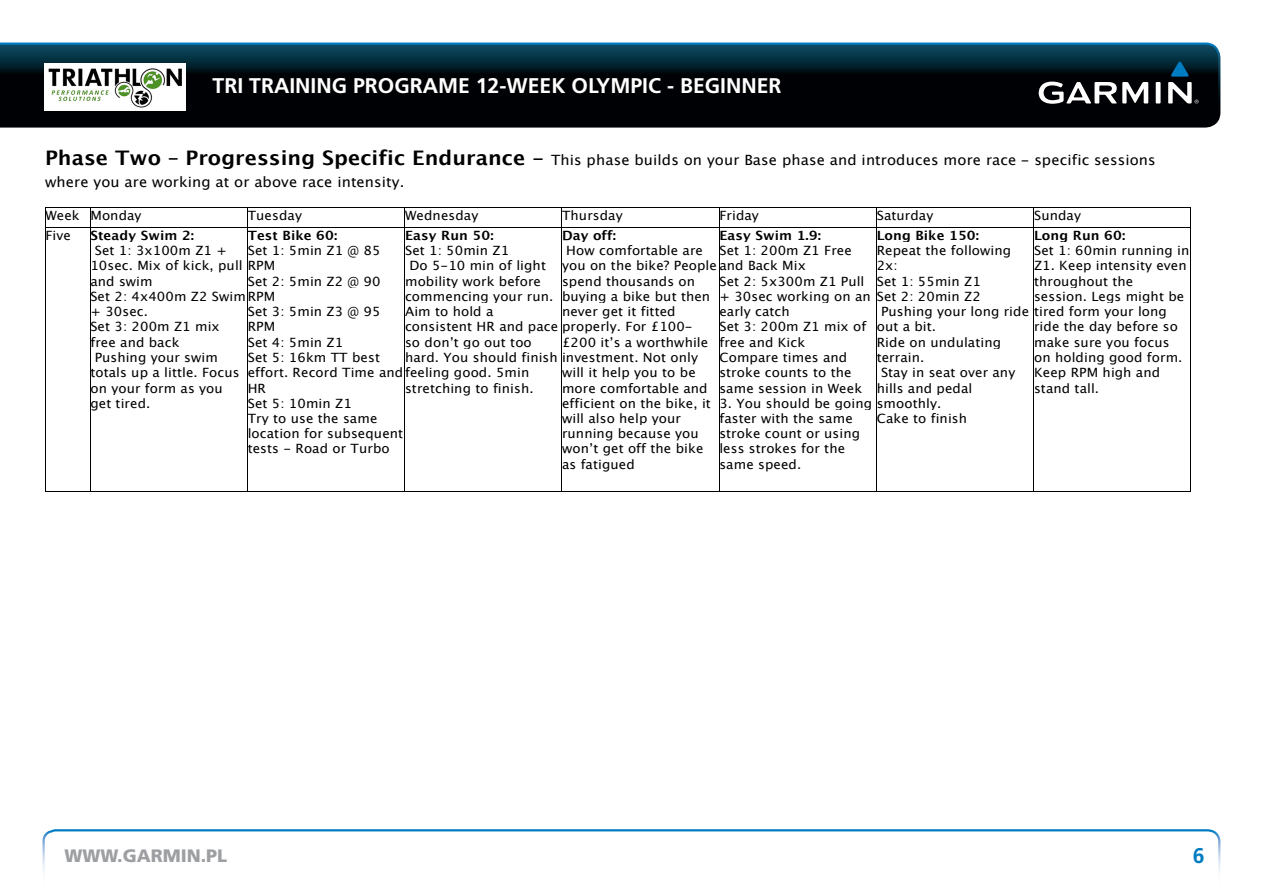
<style>
.page{position:relative;width:1263px;height:893px;background:#fff}
.page>*{position:absolute;margin:0;border:0;box-sizing:border-box;transform-origin:0 0}
.t1{font:700 21.3px "Frutiger LT Std";color:#fff}
.t2{font:700 21.3px "Frutiger LT Std";color:#007cc2}
.t3{font:900 18px "Frutiger LT Std";color:#9d9fa2}
.t4{font:14.1px/21.5px "Lucida Grande";letter-spacing:.01em;color:#000;scale:1.04 1}
.t5{font:12.75px/15.3px "Lucida Grande";letter-spacing:.01em;color:#000;scale:1.04 1}
.t6{font:700 12.75px "Lucida Grande";letter-spacing:.01em;color:#000;scale:1.04 1}
.s1{font-weight:700;font-size:20.1px}
.s2{font-size:20.1px}
.s3{font-weight:700}
</style>
<div class="page">
<svg style="left:0;top:43px;width:1220px;height:85px;background:#081a23"></svg>
<svg style="left:42px;top:829px;width:1179px;height:43px"></svg>
<img style="left:45px;top:63px;width:140px;height:48px">
<hr style="left:45px;top:207px;width:45px;height:1px;background:#000">
<hr style="left:90px;top:207px;width:157px;height:1px;background:#000">
<hr style="left:248px;top:207px;width:156px;height:1px;background:#000">
<hr style="left:405px;top:207px;width:156px;height:1px;background:#000">
<hr style="left:562px;top:207px;width:157px;height:1px;background:#000">
<hr style="left:719px;top:207px;width:157px;height:1px;background:#000">
<hr style="left:877px;top:207px;width:156px;height:1px;background:#000">
<hr style="left:1034px;top:207px;width:156px;height:1px;background:#000">
<svg style="left:45px;top:208px;width:1px;height:19px"></svg>
<hr style="left:45px;top:227px;width:45px;height:1px;background:#000">
<svg style="left:90px;top:208px;width:1px;height:19px"></svg>
<hr style="left:90px;top:227px;width:157px;height:1px;background:#000">
<svg style="left:247px;top:207px;width:1px;height:20px"></svg>
<hr style="left:248px;top:227px;width:156px;height:1px;background:#000">
<svg style="left:404px;top:207px;width:1px;height:20px"></svg>
<hr style="left:405px;top:227px;width:156px;height:1px;background:#000">
<svg style="left:561px;top:207px;width:1px;height:20px"></svg>
<hr style="left:562px;top:227px;width:157px;height:1px;background:#000">
<svg style="left:719px;top:208px;width:1px;height:19px"></svg>
<hr style="left:719px;top:227px;width:157px;height:1px;background:#000">
<svg style="left:876px;top:207px;width:1px;height:20px"></svg>
<hr style="left:877px;top:227px;width:156px;height:1px;background:#000">
<svg style="left:1033px;top:207px;width:1px;height:20px"></svg>
<hr style="left:1034px;top:227px;width:156px;height:1px;background:#000">
<svg style="left:1190px;top:207px;width:1px;height:20px"></svg>
<hr style="left:45px;top:227px;width:1px;height:264px;background:#000">
<hr style="left:45px;top:491px;width:45px;height:1px;background:#000">
<hr style="left:90px;top:227px;width:1px;height:264px;background:#000">
<hr style="left:90px;top:491px;width:157px;height:1px;background:#000">
<hr style="left:247px;top:227px;width:1px;height:264px;background:#000">
<hr style="left:248px;top:491px;width:156px;height:1px;background:#000">
<hr style="left:404px;top:227px;width:1px;height:264px;background:#000">
<hr style="left:405px;top:491px;width:156px;height:1px;background:#000">
<hr style="left:561px;top:227px;width:1px;height:264px;background:#000">
<hr style="left:562px;top:491px;width:157px;height:1px;background:#000">
<hr style="left:719px;top:227px;width:1px;height:264px;background:#000">
<hr style="left:719px;top:491px;width:157px;height:1px;background:#000">
<hr style="left:876px;top:227px;width:1px;height:264px;background:#000">
<hr style="left:877px;top:491px;width:156px;height:1px;background:#000">
<hr style="left:1033px;top:227px;width:1px;height:264px;background:#000">
<hr style="left:1034px;top:491px;width:156px;height:1px;background:#000">
<hr style="left:1190px;top:227px;width:1px;height:264px;background:#000">
<h1 class="t1" style="left:213px;top:73px;width:570px">TRI TRAINING PROGRAME 12-WEEK OLYMPIC - BEGINNER</h1>
<p class="t4" style="left:45px;top:150px;width:1069px"><span class="s1">Phase Two – Progressing Specific Endurance</span> <span class="s2">-</span> This phase builds on your Base phase and introduces more race - specific sessions where you are working at or above race intensity.</p>
<p class="t5" style="left:45px;top:208px;width:94px">Week Monday</p>
<p class="t5" style="left:248px;top:208px;width:54px">Tuesday</p>
<p class="t5" style="left:405px;top:208px;width:72px">Wednesday</p>
<p class="t5" style="left:562px;top:208px;width:60px">Thursday</p>
<p class="t5" style="left:719px;top:208px;width:40px">Friday</p>
<p class="t5" style="left:877px;top:208px;width:56px">Saturday</p>
<p class="t5" style="left:1034px;top:208px;width:47px">Sunday</p>
<p class="t5" style="left:45px;top:228px;width:26px">Five</p>
<p class="t6" style="left:90px;top:225px;width:101px">Steady Swim 2:</p>
<p class="t5" style="left:95px;top:243px;width:129px">Set 1: 3x100m Z1 +</p>
<p class="t5" style="left:90px;top:258px;width:179px">10sec. Mix of kick, pull RPM</p>
<p class="t5" style="left:90px;top:274px;width:61px">and swim</p>
<p class="t5" style="left:90px;top:289px;width:179px">Set 2: 4x400m Z2 SwimRPM</p>
<p class="t5" style="left:90px;top:304px;width:57px">+ 30sec.</p>
<p class="t5" style="left:90px;top:319px;width:126px">Set 3: 200m Z1 mix</p>
<p class="t5" style="left:90px;top:335px;width:87px">free and back</p>
<p class="t5" style="left:95px;top:350px;width:120px">Pushing your swim</p>
<p class="t5" style="left:90px;top:365px;width:145px">totals up a little. Focus</p>
<p class="t5" style="left:90px;top:381px;width:129px">on your form as you</p>
<p class="t5" style="left:90px;top:396px;width:59px">get tired.</p>
<p class="t6" style="left:562px;top:225px;width:53px">Day off:</p>
<p class="t5" style="left:566px;top:243px;width:133px">How comfortable are</p>
<p class="t5" style="left:562px;top:258px;width:236px">you on the bike? People and Back Mix</p>
<p class="t5" style="left:562px;top:274px;width:130px">spend thousands on</p>
<p class="t5" style="left:562px;top:289px;width:144px">buying a bike but then</p>
<p class="t5" style="left:562px;top:304px;width:111px">never get it fitted</p>
<p class="t5" style="left:562px;top:335px;width:142px">£200 it’s a worthwhile</p>
<p class="t5" style="left:562px;top:365px;width:145px">will it help you to be more comfortable and efficient on the bike, it will also help your running because you won’t get off the bike as fatigued</p>
<p class="t5" style="left:248px;top:228px;width:129px"><span class="s3">Test Bike 60:<br></span>Set 1: 5min Z1 @ 85</p>
<p class="t5" style="left:248px;top:274px;width:129px">Set 2: 5min Z2 @ 90</p>
<p class="t5" style="left:248px;top:304px;width:272px">Set 3: 5min Z3 @ 95<br>RPM<br>Set 4: 5min Z1<br>Set 5: 16km TT best<br>effort. Record Time andfeeling good. 5min<br>HR<br>Set 5: 10min Z1<br>Try to use the same<br>location for subsequent<br>tests - Road or Turbo</p>
<p class="t6" style="left:877px;top:225px;width:100px">Long Bike 150:</p>
<p class="t5" style="left:877px;top:243px;width:131px">Repeat the following</p>
<p class="t5" style="left:877px;top:258px;width:22px">2x:</p>
<p class="t5" style="left:877px;top:274px;width:102px">Set 1: 55min Z1</p>
<p class="t5" style="left:877px;top:289px;width:102px">Set 2: 20min Z2</p>
<p class="t5" style="left:881px;top:304px;width:276px">Pushing your long ride tired form your long</p>
<p class="t5" style="left:877px;top:319px;width:59px">out a bit.</p>
<p class="t5" style="left:877px;top:335px;width:121px">Ride on undulating</p>
<p class="t5" style="left:877px;top:350px;width:47px">terrain.</p>
<p class="t5" style="left:881px;top:365px;width:131px">Stay in seat over any</p>
<p class="t5" style="left:877px;top:381px;width:93px">hills and pedal</p>
<p class="t5" style="left:877px;top:411px;width:88px">Cake to finish</p>
<p class="t5" style="left:719px;top:228px;width:129px"><span class="s3">Easy Swim 1.9:<br></span>Set 1: 200m Z1 Free</p>
<p class="t5" style="left:719px;top:274px;width:147px">Set 2: 5x300m Z1 Pull + 30sec working on an early catch<br>Set 3: 200m Z1 mix of free and Kick<br>Compare times and stroke counts to the same session in Week</p>
<p class="t5" style="left:719px;top:396px;width:215px">3. You should be going smoothly. faster with the same<br>stroke count or using<br>less strokes for the<br>same speed.</p>
<p class="t6" style="left:405px;top:225px;width:87px">Easy Run 50:</p>
<p class="t5" style="left:405px;top:243px;width:102px">Set 1: 50min Z1</p>
<p class="t5" style="left:409px;top:258px;width:133px">Do 5-10 min of light</p>
<p class="t5" style="left:405px;top:274px;width:132px">mobility work before</p>
<p class="t5" style="left:405px;top:289px;width:144px">commencing your run.</p>
<p class="t5" style="left:405px;top:304px;width:86px">Aim to hold a</p>
<p class="t5" style="left:405px;top:319px;width:278px">consistent HR and pace properly. For £100-</p>
<p class="t5" style="left:405px;top:335px;width:123px">so don’t go out too</p>
<p class="t5" style="left:405px;top:350px;width:283px">hard. You should finish investment. Not only</p>
<p class="t5" style="left:405px;top:381px;width:125px">stretching to finish.</p>
<p class="t5" style="left:1034px;top:228px;width:151px"><span class="s3">Long Run 60:<br></span>Set 1: 60min running in<br>Z1. Keep intensity even throughout the session. Legs might be</p>
<p class="t5" style="left:1034px;top:319px;width:144px">ride the day before so make sure you focus on holding good form.<br>Keep RPM high and stand tall.</p>
<h2 class="t3" style="left:64px;top:844px;width:164px">WWW.GARMIN.PL</h2>
<h1 class="t2" style="left:1193px;top:843px;width:13px">6</h1>
</div>
